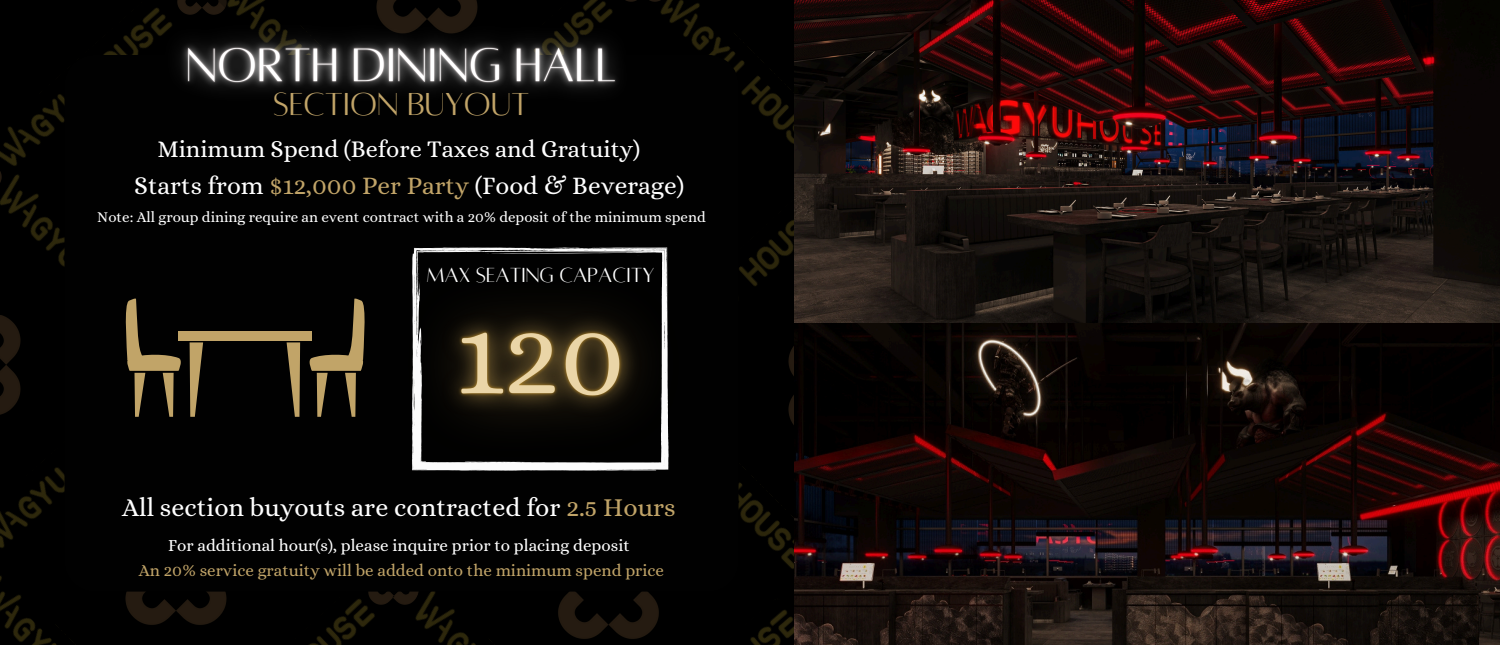
<style>
.page{position:relative;width:1500px;height:645px;background:#fff}
.page>*{position:absolute;margin:0;border:0;box-sizing:border-box;transform-origin:0 0}
.t1{font:35.1px "Alta regular";color:#c1a468}
.t2{font:26px "Alice";color:#fff}
.t3{font:25.4px "Alice";color:#fff}
.t4{font:24.2px "Alice";color:#fff}
.t5{font:22.5px "Alta regular";color:#fff}
.t6{font:17px "Alice";color:#fff}
.t7{font:17px "Alice";color:#c1a468}
.t8{font:15px "Alice";color:#fff}
.s1{color:#c1a468}
</style>
<div class="page">
<img style="left:667px;top:592px;width:127px;height:53px">
<svg style="left:667px;top:598px;width:117px;height:47px"></svg>
<img style="left:0;top:176px;width:64px;height:139px">
<img style="left:0;top:426px;width:64px;height:133px">
<img style="left:1px;top:176px;width:5px;height:19px">
<img style="left:0;top:0;width:64px;height:176px">
<svg style="left:18px;top:0;width:123px;height:122px"></svg>
<img style="left:0;top:163px;width:1px;height:55px">
<img style="left:599px;top:592px;width:68px;height:53px">
<img style="left:166px;top:592px;width:19px;height:44px">
<img style="left:185px;top:592px;width:200px;height:53px">
<svg style="left:222px;top:592px;width:137px;height:53px"></svg>
<img style="left:404px;top:592px;width:195px;height:53px">
<svg style="left:460px;top:619px;width:132px;height:26px"></svg>
<img style="left:362px;top:592px;width:60px;height:18px">
<img style="left:0;top:569px;width:166px;height:76px">
<svg style="left:26px;top:605px;width:133px;height:40px"></svg>
<img style="left:0;top:315px;width:6px;height:111px">
<div style="left:742px;top:184px;width:52px;height:190px;background:#000"></div>
<svg style="left:742px;top:191px;width:52px;height:128px"></svg>
<img style="left:739px;top:384px;width:55px;height:195px">
<svg style="left:739px;top:420px;width:55px;height:132px"></svg>
<img style="left:663px;top:0;width:131px;height:172px">
<svg style="left:705px;top:13px;width:89px;height:132px"></svg>
<img style="left:663px;top:0;width:8px;height:7px">
<img style="left:783px;top:0;width:11px;height:64px">
<img style="left:794px;top:0;width:706px;height:645px">
<div style="left:64px;top:55px;width:675px;height:537px;background:#010101"></div>
<img style="left:141px;top:0;width:522px;height:138px">
<svg style="left:190px;top:342px;width:13px;height:75px"></svg>
<div style="left:178px;top:331px;width:134px;height:10px;background:#c1a468"></div>
<svg style="left:6px;top:204px;width:178px;height:300px"></svg>
<div style="left:241px;top:181px;width:144px;height:361px;background:#010101"></div>
<img style="left:339px;top:174px;width:403px;height:362px">
<p class="t1" style="left:273px;top:87px;width:258px">SECTION BUYOUT</p>
<p class="t4" style="left:157px;top:135px;width:484px">Minimum Spend (Before Taxes and Gratuity)</p>
<p class="t3" style="left:134px;top:171px;width:552px">Starts from <span class="s1">$12,000 Per Party</span> (Food &amp; Beverage)</p>
<p class="t8" style="left:97px;top:208px;width:610px">Note: All group dining require an event contract with a 20% deposit of the minimum spend</p>
<p class="t5" style="left:427px;top:264px;width:230px">MAX SEATING CAPACITY</p>
<p class="t2" style="left:122px;top:493px;width:555px">All section buyouts are contracted for <span class="s1">2.5 Hours</span></p>
<p class="t6" style="left:168px;top:536px;width:463px">For additional hour(s), please inquire prior to placing deposit</p>
<p class="t7" style="left:139px;top:560px;width:527px">An 20% service gratuity will be added onto the minimum spend price</p>
</div>
